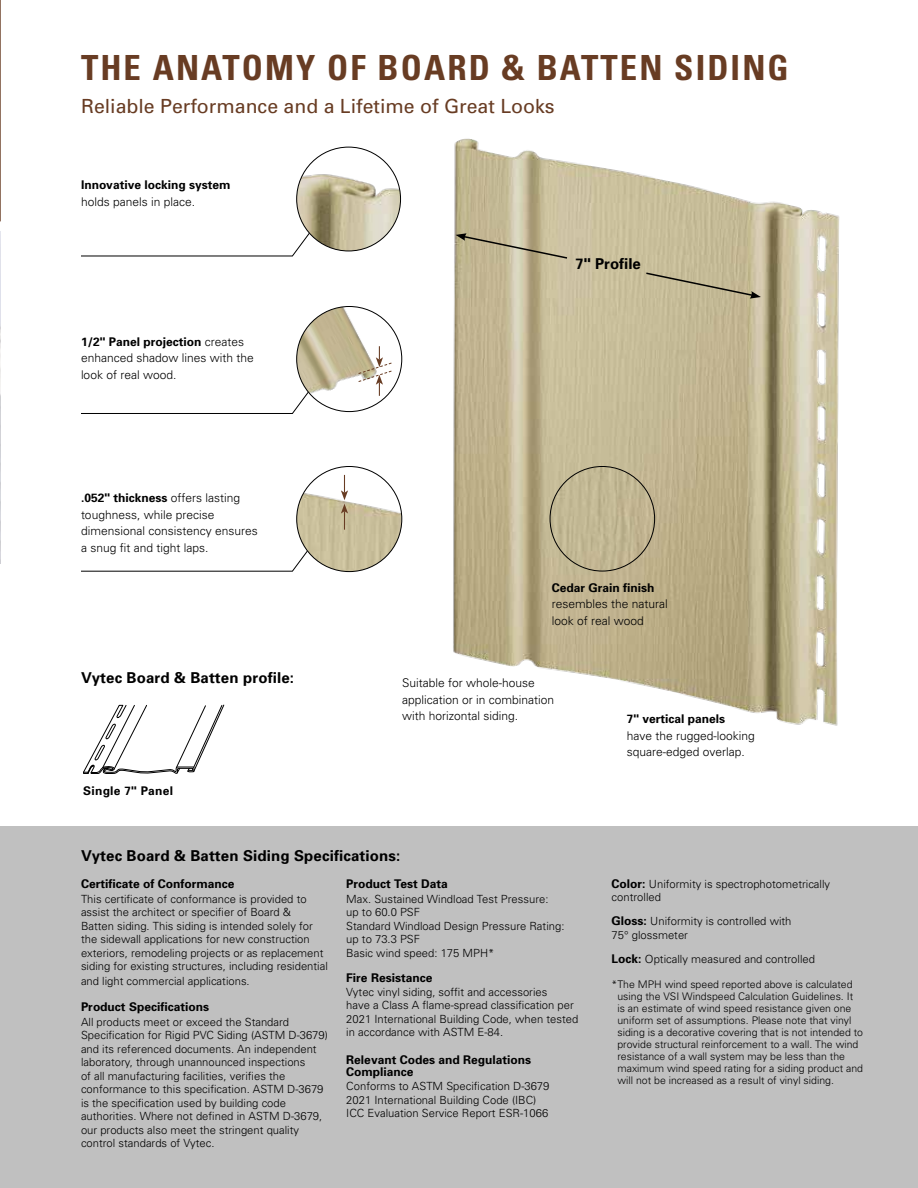
<style>
.page{position:relative;width:918px;height:1188px;background:#fff}
.page>*{position:absolute;margin:0;border:0;box-sizing:border-box;transform-origin:0 0}
.t1{font:700 condensed 34.65px "Univers";letter-spacing:.06em;color:#683c23}
.t2{font:19.5px "Univers";color:#683c23}
.t3{font:700 15px "Univers";letter-spacing:.01em;color:#000}
.t4{font:300 12px/16.5px "Univers";color:#000}
.t5{font:700 12px/12px "Univers";color:#000}
.t6{font:700 12px "Univers";letter-spacing:.02em;color:#000}
.t7{font:300 11.25px/13.5px "Univers";color:#000}
.t8{font:300 10.5px/12px "Univers";color:#000}
.s1{font-weight:700}
.s2{font-weight:700;font-size:12px}
</style>
<div class="page">
<img style="left:453px;top:138px;width:387px;height:588px">
<svg style="left:456px;top:233px;width:113px;height:27px;background:#b8ae8e"></svg>
<svg style="left:645px;top:271px;width:116px;height:28px;background:#b9af8e"></svg>
<div style="left:0;top:827px;width:918px;height:361px;background:#c0c0c0"></div>
<img style="left:550px;top:466px;width:105px;height:105px;border-radius:52px">
<svg style="left:81px;top:231px;width:230px;height:25px"></svg>
<svg style="left:81px;top:389px;width:230px;height:25px"></svg>
<svg style="left:81px;top:547px;width:230px;height:25px"></svg>
<img style="left:297px;top:147px;width:104px;height:104px;border-radius:52px">
<img style="left:297px;top:306px;width:105px;height:106px;border-radius:53px">
<img style="left:297px;top:466px;width:105px;height:106px;border-radius:53px">
<svg style="left:341px;top:475px;width:7px;height:55px"></svg>
<svg style="left:0;top:0;width:1px;height:564px"></svg>
<svg style="left:83px;top:705px;width:141px;height:69px"></svg>
<svg style="left:357px;top:346px;width:36px;height:50px"></svg>
<h1 class="t1" style="left:81px;top:46px;width:709px">THE ANATOMY OF BOARD &amp; BATTEN SIDING</h1>
<h2 class="t2" style="left:81px;top:95px;width:475px">Reliable Performance and a Lifetime of Great Looks</h2>
<p class="t5" style="left:81px;top:179px;width:151px">Innovative locking system</p>
<p class="t4" style="left:81px;top:193px;width:116px">holds panels in place.</p>
<p class="t4" style="left:81px;top:333px;width:174px"><span class="s1">1/2" Panel projection</span> creates enhanced shadow lines with the look of real wood.</p>
<p class="t4" style="left:81px;top:490px;width:178px"><span class="s1">.052" thickness</span> offers lasting toughness, while precise dimensional consistency ensures a snug fit and tight laps.</p>
<h3 class="t3" style="left:81px;top:669px;width:215px">Vytec Board &amp; Batten profile:</h3>
<p class="t6" style="left:83px;top:783px;width:91px">Single 7" Panel</p>
<h3 class="t3" style="left:575px;top:255px;width:67px">7" Profile</h3>
<p class="t5" style="left:552px;top:581px;width:104px">Cedar Grain finish</p>
<p class="t4" style="left:552px;top:596px;width:118px">resembles the natural look of real wood</p>
<p class="t4" style="left:402px;top:675px;width:154px">Suitable for whole-house application or in combination with horizontal siding.</p>
<p class="t5" style="left:627px;top:713px;width:100px">7" vertical panels</p>
<p class="t4" style="left:627px;top:727px;width:130px">have the rugged-looking square-edged overlap.</p>
<h3 class="t3" style="left:81px;top:847px;width:321px">Vytec Board &amp; Batten Siding Specifications:</h3>
<p class="t5" style="left:81px;top:878px;width:155px">Certificate of Conformance</p>
<p class="t7" style="left:81px;top:892px;width:248px">This certificate of conformance is provided to assist the architect or specifier of Board &amp;<br>Batten siding. This siding is intended solely for the sidewall applications for new construction exteriors, remodeling projects or as replacement siding for existing structures, including residential</p>
<p class="t7" style="left:81px;top:975px;width:170px">and light commercial applications.</p>
<p class="t5" style="left:81px;top:1001px;width:130px">Product Specifications</p>
<p class="t7" style="left:81px;top:1015px;width:248px">All products meet or exceed the Standard Specification for Rigid PVC Siding (ASTM D-3679) and its referenced documents. An independent laboratory, through unannounced inspections<br>of all manufacturing facilities, verifies the conformance to this specification. ASTM D-3679 is the specification used by building code authorities. Where not defined in ASTM D-3679, our products also meet the stringent quality control standards of Vytec.</p>
<p class="t5" style="left:346px;top:878px;width:103px">Product Test Data</p>
<p class="t7" style="left:346px;top:892px;width:220px">Max. Sustained Windload Test Pressure:<br>up to 60.0 PSF<br>Standard Windload Design Pressure Rating: up to 73.3 PSF<br>Basic wind speed: 175 MPH*</p>
<p class="t5" style="left:346px;top:972px;width:88px">Fire Resistance</p>
<p class="t7" style="left:346px;top:985px;width:233px">Vytec vinyl siding, soffit and accessories<br>have a Class A flame-spread classification per 2021 International Building Code, when tested in accordance with ASTM E-84.</p>
<p class="t5" style="left:346px;top:1053px;width:186px">Relevant Codes and Regulations<br>Compliance</p>
<p class="t7" style="left:346px;top:1080px;width:205px">Conforms to ASTM Specification D-3679<br>2021 International Building Code (IBC)<br>ICC Evaluation Service Report ESR-1066</p>
<p class="t7" style="left:612px;top:877px;width:220px"><span class="s2">Color:</span> Uniformity is spectrophotometrically controlled</p>
<p class="t7" style="left:612px;top:915px;width:181px"><span class="s2">Gloss:</span> Uniformity is controlled with<br>75° glossmeter</p>
<p class="t7" style="left:612px;top:952px;width:205px"><span class="s2">Lock:</span> Optically measured and controlled</p>
<p class="t8" style="left:617px;top:979px;width:247px;text-indent:-6px">*The MPH wind speed reported above is calculated using the VSI Windspeed Calculation Guidelines. It is an estimate of wind speed resistance given one uniform set of assumptions. Please note that vinyl siding is a decorative covering that is not intended to provide structural reinforcement to a wall. The wind resistance of a wall system may be less than the maximum wind speed rating for a siding product and will not be increased as a result of vinyl siding.</p>
</div>
